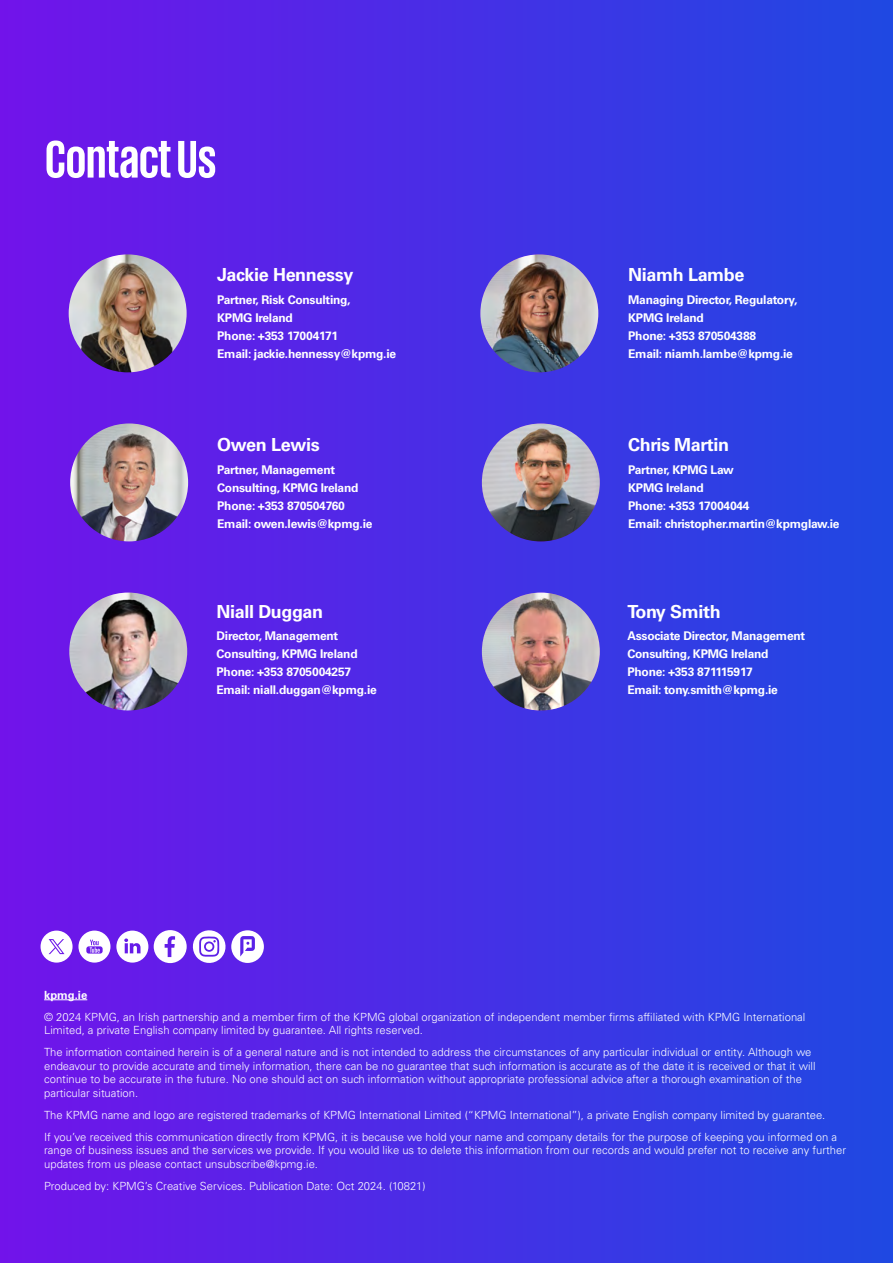
<style>
.page{position:relative;width:893px;height:1263px;background:#fff}
.page>*{position:absolute;margin:0;border:0;box-sizing:border-box;transform-origin:0 0}
.t1{font:700 54px "KPMG";color:#fff}
.t2{font:700 18px "Univers LT Std";letter-spacing:-.02em;color:#fff}
.t3{font:700 12px/18px "Univers LT Std";letter-spacing:-.02em;color:#fff}
.t4{font:300 11.25px/13.5px "Univers LT Std";color:#fff}
.t5{font:700 11.25px "Univers LT Std";color:#fff}
</style>
<div class="page">
<div style="left:0;top:0;width:893px;height:1263px;background:linear-gradient(to right,#7213ea,#1e49e2)"></div>
<svg style="left:116px;top:930px;width:32px;height:32px"></svg>
<svg style="left:41px;top:930px;width:69px;height:32px"></svg>
<svg style="left:154px;top:930px;width:110px;height:35px"></svg>
<hr style="left:44px;top:999px;width:43px;height:1px;background:#fff">
<img style="left:69px;top:254px;width:118px;height:118px;border-radius:59px">
<img style="left:480px;top:254px;width:118px;height:118px;border-radius:59px">
<img style="left:70px;top:423px;width:118px;height:118px;border-radius:59px">
<img style="left:482px;top:423px;width:118px;height:118px;border-radius:59px">
<img style="left:69px;top:592px;width:118px;height:118px;border-radius:59px">
<img style="left:482px;top:592px;width:118px;height:118px;border-radius:59px">
<h1 class="t1" style="left:45px;top:132px;width:173px">Contact Us</h1>
<h2 class="t2" style="left:217px;top:264px;width:138px">Jackie Hennessy</h2>
<p class="t3" style="left:217px;top:291px;width:180px">Partner, Risk Consulting,<br>KPMG Ireland<br>Phone: +353 17004171<br>Email: jackie.hennessy@kpmg.ie</p>
<h2 class="t2" style="left:217px;top:434px;width:104px">Owen Lewis</h2>
<p class="t3" style="left:217px;top:461px;width:157px">Partner, Management<br>Consulting, KPMG Ireland<br>Phone: +353 870504760<br>Email: owen.lewis@kpmg.ie</p>
<h2 class="t2" style="left:216px;top:601px;width:108px">Niall Duggan</h2>
<p class="t3" style="left:216px;top:627px;width:162px">Director, Management<br>Consulting, KPMG Ireland<br>Phone: +353 8705004257<br>Email: niall.duggan@kpmg.ie</p>
<h2 class="t2" style="left:628px;top:264px;width:118px">Niamh Lambe</h2>
<p class="t3" style="left:628px;top:291px;width:171px">Managing Director, Regulatory,<br>KPMG Ireland<br>Phone: +353 870504388<br>Email: niamh.lambe@kpmg.ie</p>
<h2 class="t2" style="left:628px;top:434px;width:102px">Chris Martin</h2>
<p class="t3" style="left:628px;top:461px;width:213px">Partner, KPMG Law<br>KPMG Ireland<br>Phone: +353 17004044<br>Email: christopher.martin@kpmglaw.ie</p>
<h2 class="t2" style="left:627px;top:601px;width:95px">Tony Smith</h2>
<p class="t3" style="left:627px;top:627px;width:179px">Associate Director, Management<br>Consulting, KPMG Ireland<br>Phone: +353 871115917<br>Email: tony.smith@kpmg.ie</p>
<p class="t5" style="left:44px;top:988px;width:45px">kpmg.ie</p>
<p class="t4" style="left:44px;top:1010px;width:763px">© 2024 KPMG, an Irish partnership and a member firm of the KPMG global organization of independent member firms affiliated with KPMG International<br>Limited, a private English company limited by guarantee. All rights reserved.</p>
<p class="t4" style="left:44px;top:1045px;width:773px">The information contained herein is of a general nature and is not intended to address the circumstances of any particular individual or entity. Although we endeavour to provide accurate and timely information, there can be no guarantee that such information is accurate as of the date it is received or that it will continue to be accurate in the future. No one should act on such information without appropriate professional advice after a thorough examination of the particular situation.</p>
<p class="t4" style="left:44px;top:1104px;width:794px;line-height:22px">The KPMG name and logo are registered trademarks of KPMG International Limited (“KPMG International”), a private English company limited by guarantee.<br>If you’ve received this communication directly from KPMG, it is because we hold your name and company details for the purpose of keeping you informed on a</p>
<p class="t4" style="left:44px;top:1143px;width:803px">range of business issues and the services we provide. If you would like us to delete this information from our records and would prefer not to receive any further updates from us please contact unsubscribe@kpmg.ie.</p>
<p class="t4" style="left:44px;top:1179px;width:383px">Produced by: KPMG’s Creative Services. Publication Date: Oct 2024. (10821)</p>
</div>
